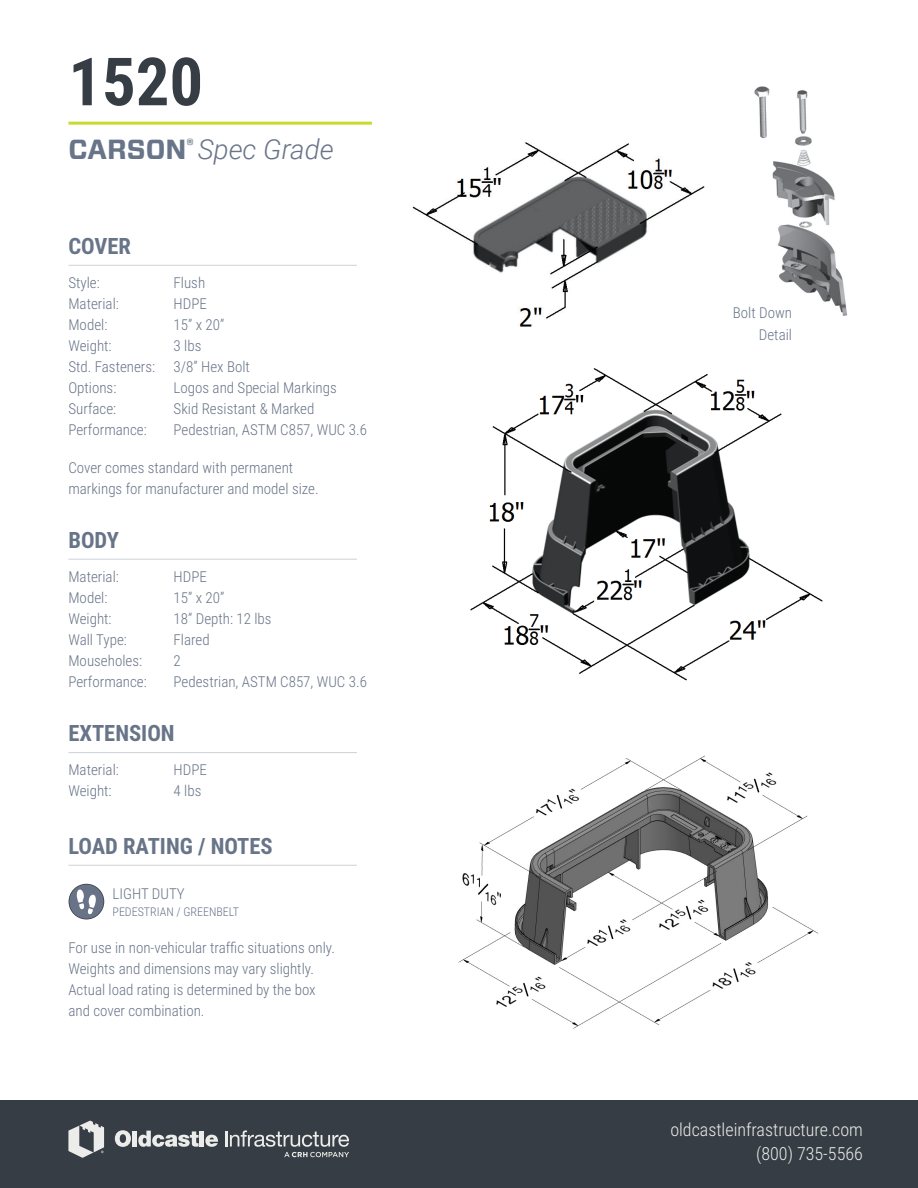
<style>
.page{position:relative;width:918px;height:1188px;background:#fff}
.page>*{position:absolute;margin:0;border:0;box-sizing:border-box;transform-origin:0 0}
.t1{font:700 66.6px "Roboto Condensed";color:#363d44}
.t2{font:italic 300 27.6px "Roboto";color:#687488}
.t3{font:700 22.5px "Roboto Condensed";color:#687488}
.t4{font:300 18px "Roboto Condensed";color:#ecedea}
.t5{font:300 15px/21px "Roboto Condensed";color:#687488}
.t6{font:300 12px "Roboto Condensed";color:#687488}
.s1{font-family:"Forza";font-weight:700;font-style:normal}
</style>
<div class="page">
<img style="left:458px;top:755px;width:360px;height:274px">
<img style="left:470px;top:368px;width:353px;height:313px">
<img style="left:412px;top:142px;width:293px;height:185px">
<div style="left:0;top:1100px;width:918px;height:88px;background:#363d44"></div>
<hr style="left:68px;top:122px;width:304px;height:3px;background:#cadb2f">
<svg style="left:115px;top:1130px;width:16px;height:17px"></svg>
<div style="left:132px;top:1131px;width:5px;height:16px;background:#ecedea"></div>
<svg style="left:138px;top:1131px;width:61px;height:16px"></svg>
<hr style="left:200px;top:1131px;width:4px;height:16px;background:#ecedea">
<svg style="left:205px;top:1135px;width:13px;height:12px"></svg>
<svg style="left:68px;top:1121px;width:36px;height:37px"></svg>
<svg style="left:225px;top:1130px;width:124px;height:27px"></svg>
<hr style="left:68px;top:265px;width:289px;height:1px;background:#687488">
<hr style="left:68px;top:559px;width:289px;height:1px;background:#687488">
<hr style="left:68px;top:752px;width:289px;height:1px;background:#687488">
<svg style="left:69px;top:884px;width:35px;height:35px"></svg>
<div style="left:69px;top:885px;width:35px;height:34px;background:#697387;border-radius:50%"></div>
<svg style="left:77px;top:890px;width:19px;height:24px"></svg>
<hr style="left:68px;top:865px;width:289px;height:1px;background:#687488">
<img style="left:754px;top:86px;width:94px;height:230px">
<p class="t1" style="left:68px;top:35px;width:136px">1520</p>
<p class="t2" style="left:68px;top:130px;width:267px"><span class="s1">CARSON</span><sup>®</sup> Spec Grade</p>
<p class="t3" style="left:68px;top:230px;width:64px">COVER</p>
<p class="t5" style="left:68px;top:272px;width:33px">Style:</p>
<p class="t5" style="left:68px;top:293px;width:52px">Material:</p>
<p class="t5" style="left:68px;top:314px;width:40px">Model:</p>
<p class="t5" style="left:68px;top:335px;width:45px">Weight:</p>
<p class="t5" style="left:68px;top:356px;width:88px">Std. Fasteners:</p>
<p class="t5" style="left:68px;top:377px;width:49px">Options:</p>
<p class="t5" style="left:68px;top:398px;width:49px">Surface:</p>
<p class="t5" style="left:68px;top:419px;width:80px">Performance:</p>
<p class="t5" style="left:174px;top:272px;width:33px">Flush</p>
<p class="t5" style="left:174px;top:293px;width:35px">HDPE</p>
<p class="t5" style="left:174px;top:314px;width:52px">15” x 20”</p>
<p class="t5" style="left:174px;top:335px;width:29px">3 lbs</p>
<p class="t5" style="left:174px;top:356px;width:78px">3/8” Hex Bolt</p>
<p class="t5" style="left:174px;top:377px;width:165px">Logos and Special Markings</p>
<p class="t5" style="left:174px;top:398px;width:142px">Skid Resistant &amp; Marked</p>
<p class="t5" style="left:174px;top:419px;width:195px">Pedestrian, ASTM C857, WUC 3.6</p>
<p class="t5" style="left:68px;top:456px;width:252px">Cover comes standard with permanent markings for manufacturer and model size.</p>
<p class="t3" style="left:68px;top:524px;width:52px">BODY</p>
<p class="t5" style="left:68px;top:566px;width:52px">Material:</p>
<p class="t5" style="left:68px;top:587px;width:40px">Model:</p>
<p class="t5" style="left:68px;top:608px;width:45px">Weight:</p>
<p class="t5" style="left:68px;top:629px;width:60px">Wall Type:</p>
<p class="t5" style="left:68px;top:650px;width:75px">Mouseholes:</p>
<p class="t5" style="left:68px;top:671px;width:80px">Performance:</p>
<p class="t5" style="left:174px;top:566px;width:35px">HDPE</p>
<p class="t5" style="left:174px;top:587px;width:52px">15” x 20”</p>
<p class="t5" style="left:174px;top:608px;width:99px">18” Depth: 12 lbs</p>
<p class="t5" style="left:174px;top:629px;width:38px">Flared</p>
<p class="t5" style="left:174px;top:650px;width:9px">2</p>
<p class="t5" style="left:174px;top:671px;width:195px">Pedestrian, ASTM C857, WUC 3.6</p>
<p class="t3" style="left:68px;top:717px;width:108px">EXTENSION</p>
<p class="t5" style="left:68px;top:759px;width:52px">Material:</p>
<p class="t5" style="left:68px;top:780px;width:45px">Weight:</p>
<p class="t5" style="left:174px;top:759px;width:35px">HDPE</p>
<p class="t5" style="left:174px;top:780px;width:29px">4 lbs</p>
<p class="t3" style="left:68px;top:830px;width:206px">LOAD RATING / NOTES</p>
<p class="t5" style="left:113px;top:883px;width:74px">LIGHT DUTY</p>
<p class="t6" style="left:113px;top:903px;width:128px">PEDESTRIAN / GREENBELT</p>
<p class="t5" style="left:68px;top:936px;width:268px">For use in non-vehicular traffic situations only.</p>
<p class="t5" style="left:68px;top:957px;width:247px">Weights and dimensions may vary slightly.</p>
<p class="t5" style="left:68px;top:978px;width:249px">Actual load rating is determined by the box and cover combination.</p>
<p class="t5" style="left:733px;top:301px;width:61px;line-height:22.5px;text-align:right">Bolt Down<br>Detail</p>
<p class="t4" style="left:670px;top:1117px;width:194px">oldcastleinfrastructure.com</p>
<p class="t4" style="left:756px;top:1141px;width:108px">(800) 735-5566</p>
</div>
